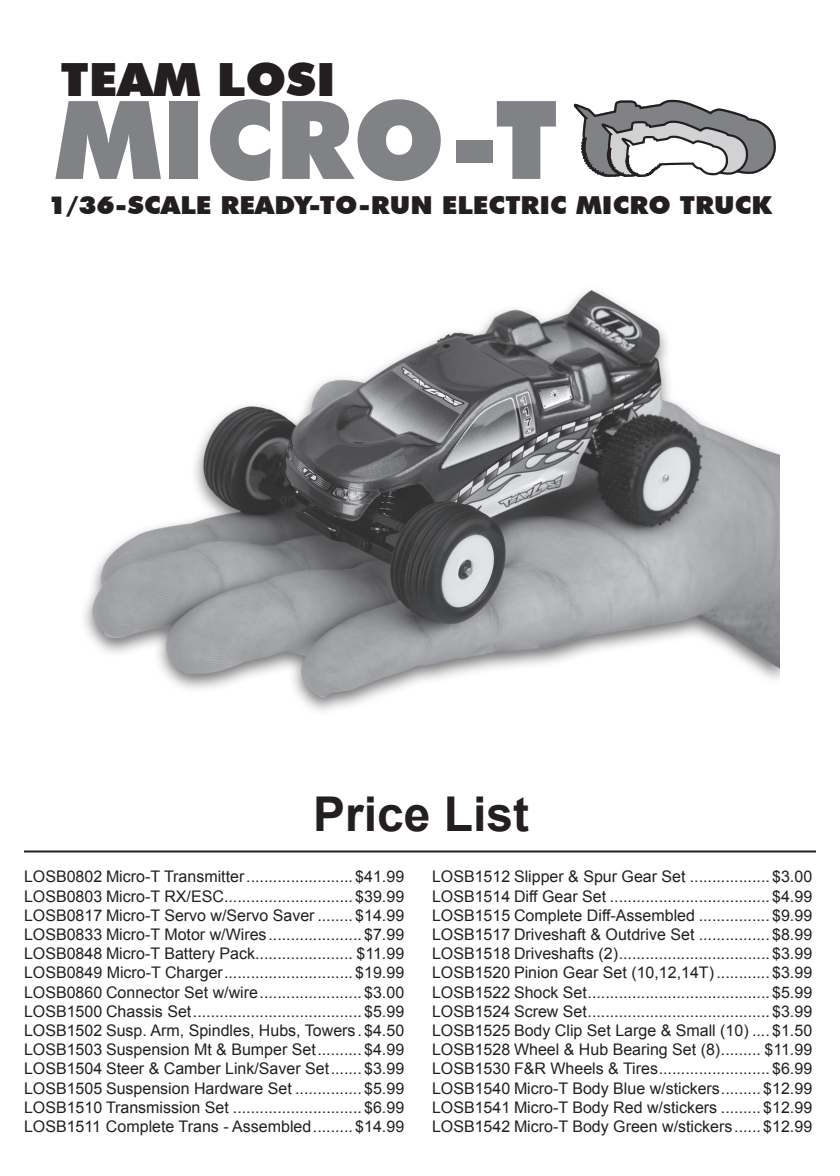
<style>
.page{position:relative;width:840px;height:1176px;background:#fff}
.page>*{position:absolute;margin:0;border:0;box-sizing:border-box;transform-origin:0 0}
.t1{font:900 108.8px "Futura BT";color:#808285}
.t2{font:700 48px "Arial";color:#231f20}
.t3{font:900 45.8px "Futura BT";color:#231f20;scale:1.06 1}
.t4{font:900 24.8px "Futura BT";color:#231f20;scale:1.07 1}
.t5{font:16px "Arial";color:#231f20}
</style>
<div class="page">
<img style="left:84px;top:290px;width:696px;height:421px">
<svg style="left:573px;top:100px;width:203px;height:77px"></svg>
<hr style="left:24px;top:850px;width:792px;height:2px;background:#231f20">
<p class="t3" style="left:61px;top:51px;width:261px">TEAM LOSI</p>
<p class="t1" style="left:55px;top:74px;width:504px">MICRO-T</p>
<p class="t4" style="left:48px;top:190px;width:678px">1/36-SCALE READY-TO-RUN ELECTRIC MICRO TRUCK</p>
<p class="t2" style="left:313px;top:783px;width:218px">Price List</p>
<p class="t5" style="left:24px;top:866px;width:382px">LOSB0802 Micro-T Transmitter........................ $41.99</p>
<p class="t5" style="left:24px;top:885px;width:382px">LOSB0803 Micro-T RX/ESC............................. $39.99</p>
<p class="t5" style="left:24px;top:905px;width:382px">LOSB0817 Micro-T Servo w/Servo Saver ........ $14.99</p>
<p class="t5" style="left:24px;top:924px;width:382px">LOSB0833 Micro-T Motor w/Wires..................... $7.99</p>
<p class="t5" style="left:24px;top:943px;width:382px">LOSB0848 Micro-T Battery Pack...................... $11.99</p>
<p class="t5" style="left:24px;top:962px;width:382px">LOSB0849 Micro-T Charger............................. $19.99</p>
<p class="t5" style="left:24px;top:981px;width:382px">LOSB0860 Connector Set w/wire....................... $3.00</p>
<p class="t5" style="left:24px;top:1001px;width:382px">LOSB1500 Chassis Set...................................... $5.99</p>
<p class="t5" style="left:24px;top:1020px;width:382px">LOSB1502 Susp. Arm, Spindles, Hubs, Towers. $4.50</p>
<p class="t5" style="left:24px;top:1039px;width:382px">LOSB1503 Suspension Mt &amp; Bumper Set.......... $4.99</p>
<p class="t5" style="left:24px;top:1058px;width:382px">LOSB1504 Steer &amp; Camber Link/Saver Set....... $3.99</p>
<p class="t5" style="left:24px;top:1077px;width:382px">LOSB1505 Suspension Hardware Set ............... $5.99</p>
<p class="t5" style="left:24px;top:1097px;width:382px">LOSB1510 Transmission Set ............................. $6.99</p>
<p class="t5" style="left:24px;top:1116px;width:382px">LOSB1511 Complete Trans - Assembled......... $14.99</p>
<p class="t5" style="left:432px;top:866px;width:382px">LOSB1512 Slipper &amp; Spur Gear Set .................. $3.00</p>
<p class="t5" style="left:432px;top:885px;width:382px">LOSB1514 Diff Gear Set .................................... $4.99</p>
<p class="t5" style="left:432px;top:905px;width:382px">LOSB1515 Complete Diff-Assembled ................ $9.99</p>
<p class="t5" style="left:432px;top:924px;width:382px">LOSB1517 Driveshaft &amp; Outdrive Set ................ $8.99</p>
<p class="t5" style="left:432px;top:943px;width:382px">LOSB1518 Driveshafts (2).................................. $3.99</p>
<p class="t5" style="left:432px;top:962px;width:382px">LOSB1520 Pinion Gear Set (10,12,14T)............ $3.99</p>
<p class="t5" style="left:432px;top:981px;width:382px">LOSB1522 Shock Set......................................... $5.99</p>
<p class="t5" style="left:432px;top:1001px;width:382px">LOSB1524 Screw Set......................................... $3.99</p>
<p class="t5" style="left:432px;top:1020px;width:382px">LOSB1525 Body Clip Set Large &amp; Small (10) .... $1.50</p>
<p class="t5" style="left:432px;top:1039px;width:382px">LOSB1528 Wheel &amp; Hub Bearing Set (8)......... $11.99</p>
<p class="t5" style="left:432px;top:1058px;width:382px">LOSB1530 F&amp;R Wheels &amp; Tires......................... $6.99</p>
<p class="t5" style="left:432px;top:1077px;width:382px">LOSB1540 Micro-T Body Blue w/stickers......... $12.99</p>
<p class="t5" style="left:432px;top:1097px;width:382px">LOSB1541 Micro-T Body Red w/stickers ......... $12.99</p>
<p class="t5" style="left:432px;top:1116px;width:382px">LOSB1542 Micro-T Body Green w/stickers...... $12.99</p>
</div>
